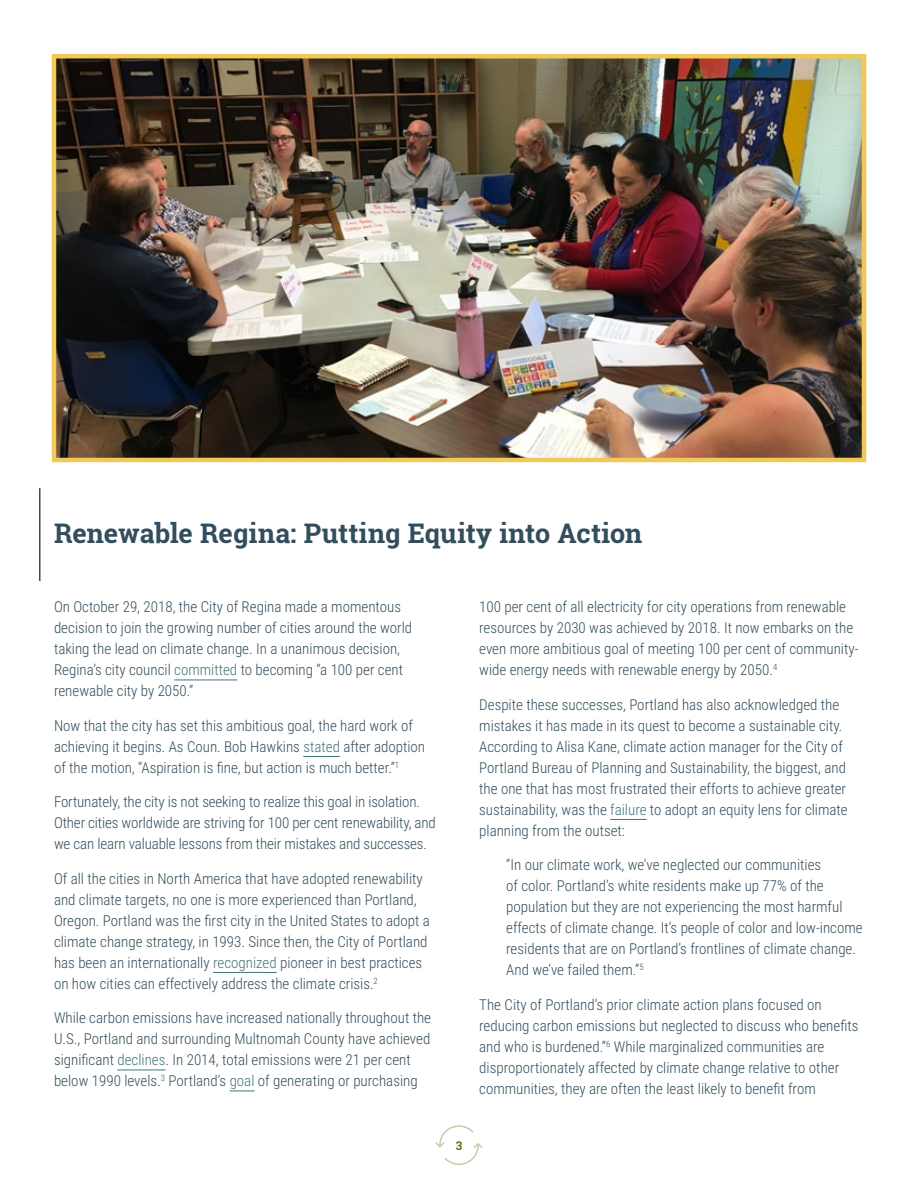
<style>
.page{position:relative;width:918px;height:1188px;background:#fff}
.page>*{position:absolute;margin:0;border:0;box-sizing:border-box;transform-origin:0 0}
.t1{font:700 27px "Roboto Slab";color:#334d5c}
.t2{font:300 15px/21px "Roboto Condensed";color:#334d5c}
.t3{font:700 12px "Roboto Slab";color:#597519}
.s1{color:#427378}
</style>
<div class="page">
<svg style="left:435px;top:1125px;width:48px;height:40px"></svg>
<hr style="left:174px;top:680px;width:63px;height:1px;background:#427378">
<hr style="left:303px;top:756px;width:37px;height:1px;background:#427378">
<hr style="left:213px;top:972px;width:64px;height:1px;background:#427378">
<hr style="left:117px;top:1070px;width:49px;height:1px;background:#427378">
<svg style="left:230px;top:1091px;width:25px;height:1px"></svg>
<hr style="left:610px;top:819px;width:37px;height:1px;background:#427378">
<hr style="left:39px;top:488px;width:1px;height:93px;background:#334d5c">
<img style="left:57px;top:59px;width:804px;height:398px">
<div style="left:52px;top:54px;width:814px;height:408px;border:4px solid #f0c959"></div>
<h1 class="t1" style="left:54px;top:515px;width:590px">Renewable Regina: Putting Equity into Action</h1>
<p class="t2" style="left:54px;top:596px;width:360px">On October 29, 2018, the City of Regina made a momentous decision to join the growing number of cities around the world taking the lead on climate change. In a unanimous decision, Regina’s city council <span class="s1">committed</span> to becoming “a 100 per cent renewable city by 2050.”</p>
<p class="t2" style="left:54px;top:715px;width:373px">Now that the city has set this ambitious goal, the hard work of achieving it begins. As Coun. Bob Hawkins <span class="s1">stated</span> after adoption of the motion, “Aspiration is fine, but action is much better.”<sup>1</sup></p>
<p class="t2" style="left:54px;top:791px;width:383px">Fortunately, the city is not seeking to realize this goal in isolation.<br>Other cities worldwide are striving for 100 per cent renewability, and we can learn valuable lessons from their mistakes and successes.</p>
<p class="t2" style="left:54px;top:868px;width:377px">Of all the cities in North America that have adopted renewability and climate targets, no one is more experienced than Portland, Oregon. Portland was the first city in the United States to adopt a climate change strategy, in 1993. Since then, the City of Portland has been an internationally <span class="s1">recognized</span> pioneer in best practices on how cities can effectively address the climate crisis.<sup>2</sup></p>
<p class="t2" style="left:54px;top:1007px;width:379px">While carbon emissions have increased nationally throughout the U.S., Portland and surrounding Multnomah County have achieved significant <span class="s1">declines</span>. In 2014, total emissions were 21 per cent below 1990 levels.<sup>3</sup> Portland’s <span class="s1">goal</span> of generating or purchasing</p>
<p class="t2" style="left:479px;top:596px;width:381px">100 per cent of all electricity for city operations from renewable resources by 2030 was achieved by 2018. It now embarks on the even more ambitious goal of meeting 100 per cent of community&shy;wide energy needs with renewable energy by 2050.<sup>4</sup></p>
<p class="t2" style="left:479px;top:694px;width:370px">Despite these successes, Portland has also acknowledged the mistakes it has made in its quest to become a sustainable city.<br>According to Alisa Kane, climate action manager for the City of Portland Bureau of Planning and Sustainability, the biggest, and the one that has most frustrated their efforts to achieve greater sustainability, was the <span class="s1">failure</span> to adopt an equity lens for climate planning from the outset:</p>
<p class="t2" style="left:506px;top:854px;width:358px">“In our climate work, we’ve neglected our communities<br>of color. Portland’s white residents make up 77% of the population but they are not experiencing the most harmful effects of climate change. It’s people of color and low-income residents that are on Portland’s frontlines of climate change.<br>And we’ve failed them.”<sup>5</sup></p>
<p class="t2" style="left:479px;top:994px;width:381px">The City of Portland’s prior climate action plans focused on reducing carbon emissions but neglected to discuss who benefits and who is burdened.”<sup>6</sup> While marginalized communities are disproportionately affected by climate change relative to other communities, they are often the least likely to benefit from</p>
<p class="t3" style="left:456px;top:1137px;width:8px">3</p>
</div>
